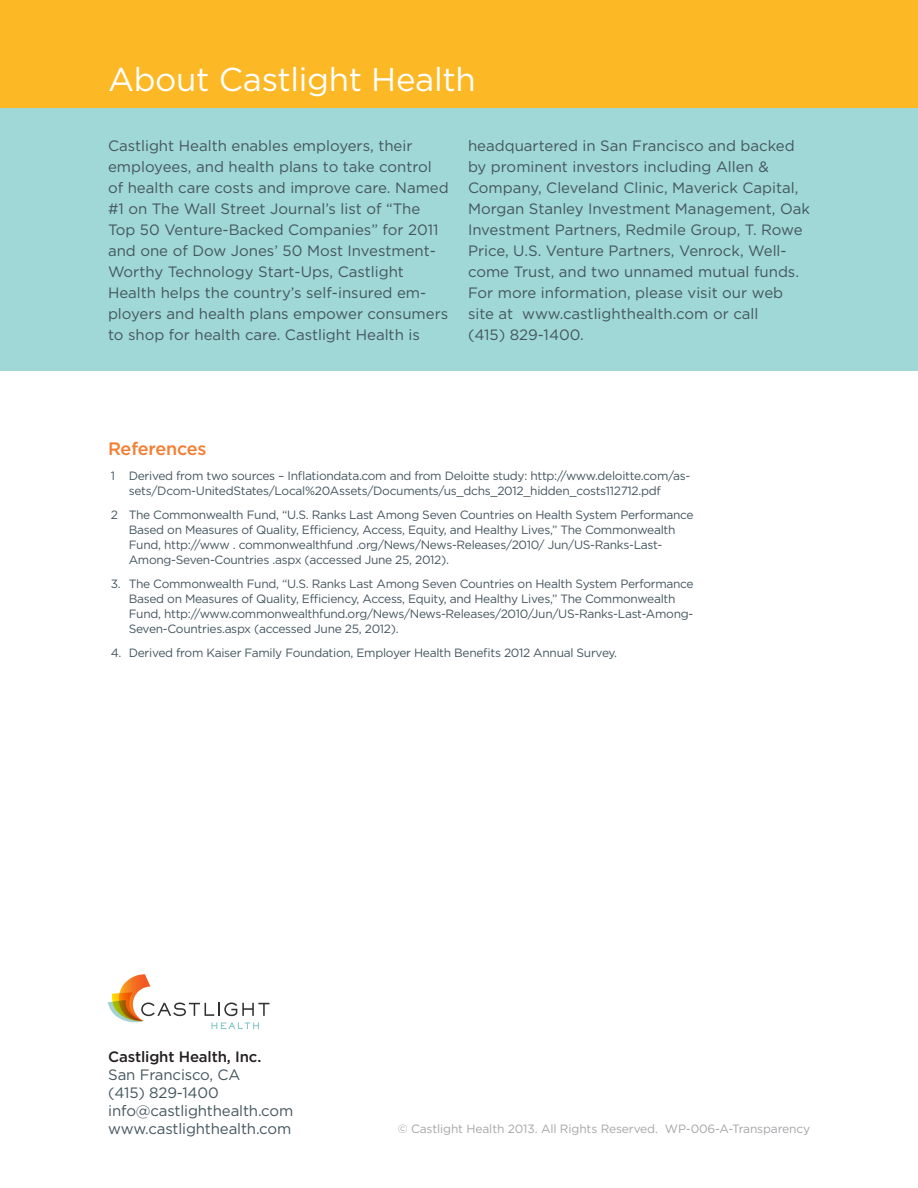
<style>
.page{position:relative;width:918px;height:1188px;background:#fff}
.page>*{position:absolute;margin:0;border:0;box-sizing:border-box;transform-origin:0 0}
.t1{font:33px "Gotham";letter-spacing:-.01em;color:#fff}
.t2{font:500 18px "Gotham";letter-spacing:-.01em;color:#f47d31}
.t3{font:15px/21px "Gotham";color:#45555f}
.t4{font:500 15px "Gotham";letter-spacing:-.01em;color:#231f20}
.t5{font:12px/15px "Gotham";letter-spacing:-.025em;color:#45555f}
.t6{font:12px "Gotham";letter-spacing:-.01em;color:#a6a6aa}
</style>
<div class="page">
<svg style="left:108px;top:974px;width:161px;height:55px"></svg>
<div style="left:0;top:38px;width:918px;height:332px;background:#9fd8d6"></div>
<div style="left:0;top:0;width:918px;height:108px;background:#fcb825"></div>
<h1 class="t1" style="left:108px;top:61px;width:369px">About Castlight Health</h1>
<p class="t3" style="left:108px;top:134px;width:342px">Castlight Health enables employers, their employees, and health plans to take control of health care costs and improve care. Named #1 on The Wall Street Journal’s list of “The Top 50 Venture-Backed Companies” for 2011 and one of Dow Jones’ 50 Most Investment-Worthy Technology Start-Ups, Castlight Health helps the country’s self-insured em&shy;ployers and health plans empower consumers to shop for health care. Castlight Health is</p>
<p class="t3" style="left:468px;top:134px;width:343px">headquartered in San Francisco and backed by prominent investors including Allen &amp; Company, Cleveland Clinic, Maverick Capital, Morgan Stanley Investment Management, Oak Investment Partners, Redmile Group, T. Rowe Price, U.S. Venture Partners, Venrock, Well&shy;come Trust, and two unnamed mutual funds.<br>For more information, please visit our web site at www.castlighthealth.com or call<br>(415) 829-1400.</p>
<h2 class="t2" style="left:108px;top:437px;width:100px">References</h2>
<p class="t5" style="left:129px;top:468px;width:563px;text-indent:-18px">1 Derived from two sources – Inflationdata.com and from Deloitte study: http://www.deloitte.com/as&shy;sets/Dcom-UnitedStates/Local%20Assets/Documents/us_dchs_2012_hidden_costs112712.pdf</p>
<p class="t5" style="left:129px;top:507px;width:566px;text-indent:-18px">2 The Commonwealth Fund, “U.S. Ranks Last Among Seven Countries on Health System Performance Based on Measures of Quality, Efficiency, Access, Equity, and Healthy Lives,” The Commonwealth Fund, http://www . commonwealthfund .org/News/News-Releases/2010/ Jun/US-Ranks-Last-Among-Seven-Countries .aspx (accessed June 25, 2012).</p>
<p class="t5" style="left:129px;top:576px;width:566px;text-indent:-18px">3. The Commonwealth Fund, “U.S. Ranks Last Among Seven Countries on Health System Performance Based on Measures of Quality, Efficiency, Access, Equity, and Healthy Lives,” The Commonwealth Fund, http://www.commonwealthfund.org/News/News-Releases/2010/Jun/US-Ranks-Last-Among-Seven-Countries.aspx (accessed June 25, 2012).</p>
<p class="t5" style="left:111px;top:645px;width:508px">4. Derived from Kaiser Family Foundation, Employer Health Benefits 2012 Annual Survey.</p>
<p class="t4" style="left:108px;top:1047px;width:155px">Castlight Health, Inc.</p>
<p class="t3" style="left:108px;top:1065px;width:186px;line-height:18px">San Francisco, CA<br>(415) 829-1400 info@castlighthealth.com www.castlighthealth.com</p>
<p class="t6" style="left:398px;top:1122px;width:414px">© Castlight Health 2013. All Rights Reserved. WP-006-A-Transparency</p>
</div>
